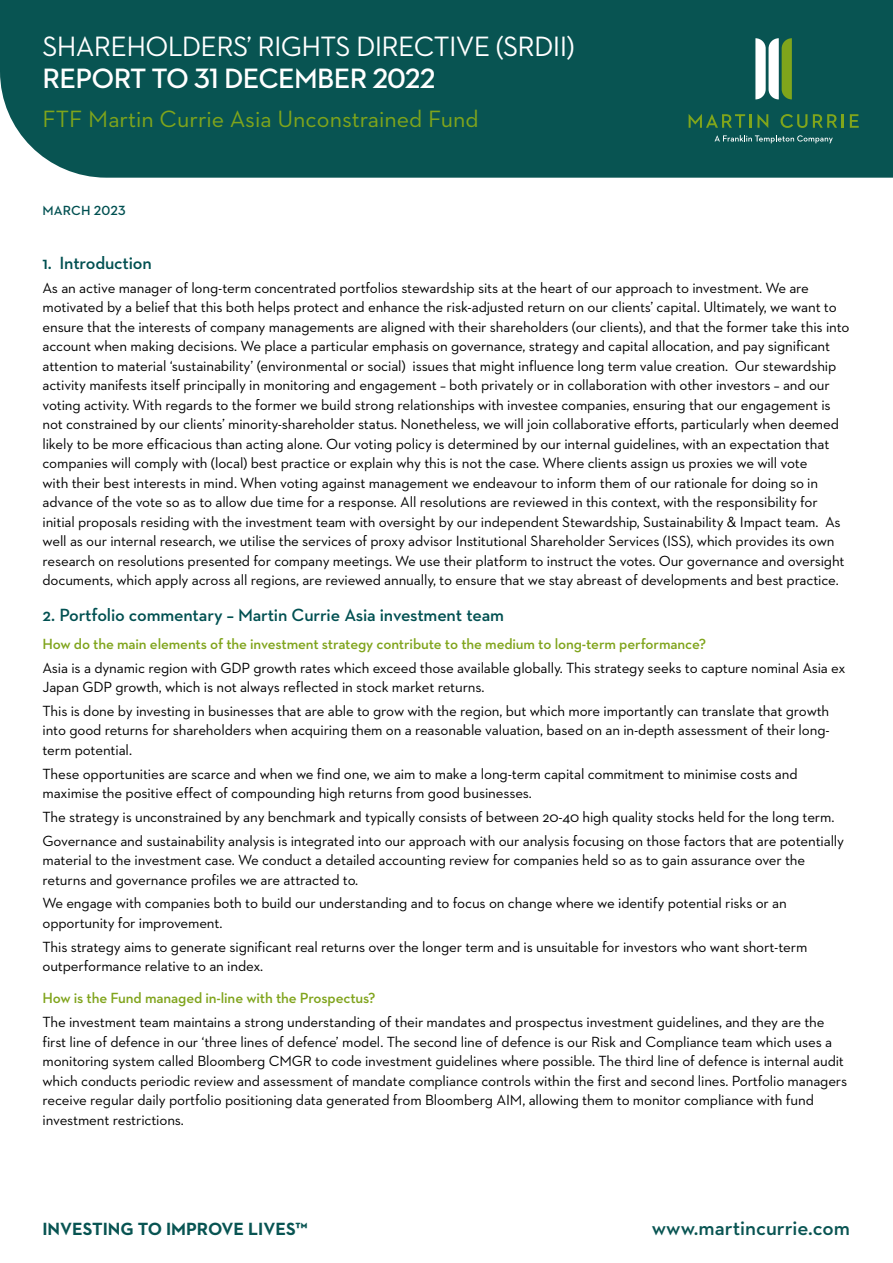
<style>
.page{position:relative;width:893px;height:1263px;background:#fff}
.page>*{position:absolute;margin:0;border:0;box-sizing:border-box;transform-origin:0 0}
.t1{font:28.5px "Neutraface 2 Text";letter-spacing:-.025em;color:#fff}
.t2{font:600 28.5px "Neutraface 2 Text";letter-spacing:-.025em;color:#fff}
.t3{font:24px "Neutraface 2 Text";color:#80a51b}
.t4{font:600 21px "Neutraface 2 Text";color:#085452}
.t5{font:600 18px "Neutraface 2 Text";letter-spacing:-.01em;color:#005051}
.t6{font:700 18px "Neutraface 2 Text";color:#085452}
.t7{font:15px/19.5px "Neutraface 2 Text";letter-spacing:-.01em;color:#000}
.t8{font:600 15px "Neutraface 2 Text";letter-spacing:-.01em;color:#80a41c}
.t9{font:600 13.5px "Neutraface 2 Text";letter-spacing:.01em;color:#005051}
</style>
<div class="page">
<div style="left:0;top:0;width:893px;height:178px;background:#085452"></div>
<svg style="left:689px;top:114px;width:79px;height:14px"></svg>
<svg style="left:780px;top:114px;width:27px;height:14px"></svg>
<svg style="left:813px;top:114px;width:31px;height:14px"></svg>
<svg style="left:850px;top:114px;width:9px;height:14px"></svg>
<svg style="left:755px;top:38px;width:37px;height:61px"></svg>
<svg style="left:715px;top:135px;width:118px;height:8px"></svg>
<h1 class="t1" style="left:43px;top:29px;width:534px">SHAREHOLDERS’ RIGHTS DIRECTIVE (SRDII)</h1>
<h1 class="t2" style="left:43px;top:60px;width:394px">REPORT TO 31 DECEMBER 2022</h1>
<h2 class="t3" style="left:43px;top:104px;width:438px">FTF Martin Currie Asia Unconstrained Fund</h2>
<p class="t9" style="left:43px;top:202px;width:85px">MARCH 2023</p>
<p class="t5" style="left:43px;top:252px;width:111px">1. Introduction</p>
<p class="t7" style="left:43px;top:278px;width:809px">As an active manager of long-term concentrated portfolios stewardship sits at the heart of our approach to investment. We are motivated by a belief that this both helps protect and enhance the risk-adjusted return on our clients’ capital. Ultimately, we want to ensure that the interests of company managements are aligned with their shareholders (our clients), and that the former take this into account when making decisions. We place a particular emphasis on governance, strategy and capital allocation, and pay significant attention to material ‘sustainability’ (environmental or social) issues that might influence long term value creation. Our stewardship activity manifests itself principally in monitoring and engagement – both privately or in collaboration with other investors – and our voting activity. With regards to the former we build strong relationships with investee companies, ensuring that our engagement is not constrained by our clients’ minority-shareholder status. Nonetheless, we will join collaborative efforts, particularly when deemed likely to be more efficacious than acting alone. Our voting policy is determined by our internal guidelines, with an expectation that companies will comply with (local) best practice or explain why this is not the case. Where clients assign us proxies we will vote<br>with their best interests in mind. When voting against management we endeavour to inform them of our rationale for doing so in advance of the vote so as to allow due time for a response. All resolutions are reviewed in this context, with the responsibility for initial proposals residing with the investment team with oversight by our independent Stewardship, Sustainability &amp; Impact team. As well as our internal research, we utilise the services of proxy advisor Institutional Shareholder Services (ISS), which provides its own research on resolutions presented for company meetings. We use their platform to instruct the votes. Our governance and oversight documents, which apply across all regions, are reviewed annually, to ensure that we stay abreast of developments and best practice.</p>
<p class="t5" style="left:43px;top:603px;width:463px">2. Portfolio commentary – Martin Currie Asia investment team</p>
<p class="t8" style="left:43px;top:634px;width:665px">How do the main elements of the investment strategy contribute to the medium to long-term performance?</p>
<p class="t7" style="left:43px;top:657px;width:804px">Asia is a dynamic region with GDP growth rates which exceed those available globally. This strategy seeks to capture nominal Asia ex<br>Japan GDP growth, which is not always reflected in stock market returns.</p>
<p class="t7" style="left:43px;top:701px;width:789px;text-align:justify">This is done by investing in businesses that are able to grow with the region, but which more importantly can translate that growth into good returns for shareholders when acquiring them on a reasonable valuation, based on an in-depth assessment of their long&shy;term potential.</p>
<p class="t7" style="left:43px;top:763px;width:757px">These opportunities are scarce and when we find one, we aim to make a long-term capital commitment to minimise costs and maximise the positive effect of compounding high returns from good businesses.</p>
<p class="t7" style="left:43px;top:805px;width:803px;line-height:23.7px">The strategy is unconstrained by any benchmark and typically consists of between 20-40 high quality stocks held for the long term.<br>Governance and sustainability analysis is integrated into our approach with our analysis focusing on those factors that are potentially</p>
<p class="t7" style="left:43px;top:850px;width:764px">material to the investment case. We conduct a detailed accounting review for companies held so as to gain assurance over the returns and governance profiles we are attracted to.</p>
<p class="t7" style="left:43px;top:893px;width:746px">We engage with companies both to build our understanding and to focus on change where we identify potential risks or an opportunity for improvement.</p>
<p class="t7" style="left:43px;top:936px;width:766px">This strategy aims to generate significant real returns over the longer term and is unsuitable for investors who want short-term outperformance relative to an index.</p>
<p class="t8" style="left:43px;top:989px;width:335px">How is the Fund managed in-line with the Prospectus?</p>
<p class="t7" style="left:43px;top:1012px;width:806px">The investment team maintains a strong understanding of their mandates and prospectus investment guidelines, and they are the first line of defence in our ‘three lines of defence’ model. The second line of defence is our Risk and Compliance team which uses a monitoring system called Bloomberg CMGR to code investment guidelines where possible. The third line of defence is internal audit which conducts periodic review and assessment of mandate compliance controls within the first and second lines. Portfolio managers receive regular daily portfolio positioning data generated from Bloomberg AIM, allowing them to monitor compliance with fund investment restrictions.</p>
<p class="t6" style="left:42px;top:1218px;width:267px">INVESTING TO IMPROVE LIVES™</p>
<h3 class="t4" style="left:652px;top:1215px;width:200px">www.martincurrie.com</h3>
</div>
